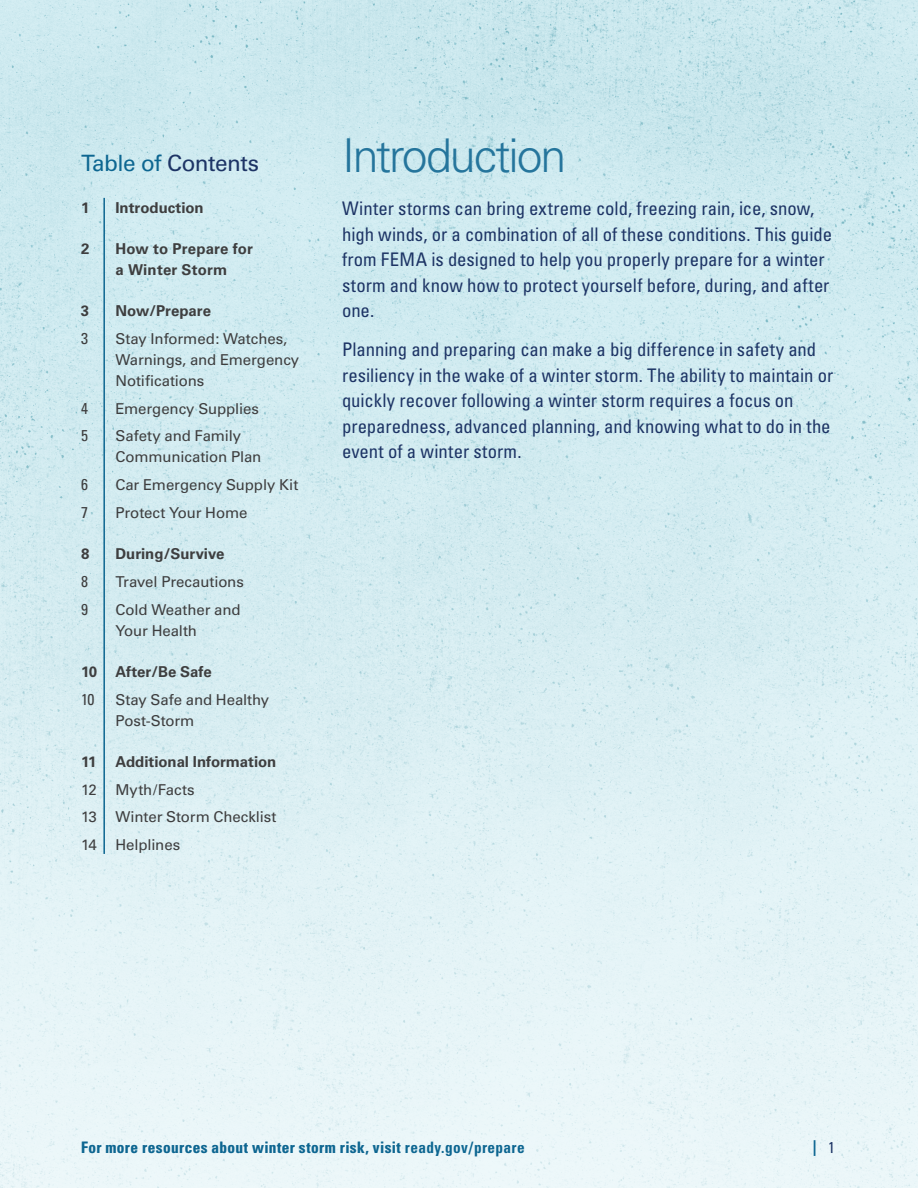
<style>
.page{position:relative;width:918px;height:1188px;background:#fff}
.page>*{position:absolute;margin:0;border:0;box-sizing:border-box;transform-origin:0 0}
.t1{font:300 46.5px "Univers";letter-spacing:-.045em;color:#25759c}
.t2{font:22.5px "Univers";letter-spacing:-.025em;color:#1d3465}
.t3{font:condensed 18.75px/25.5px "Univers";color:#1d3465}
.t4{font:700 condensed 15.75px "Univers";letter-spacing:.03em;color:#0d6691}
.t5{font:condensed 15.75px "Univers";color:#3e3e3f}
.t6{font:15px/21px "Univers";letter-spacing:-.005em;color:#3e3e3f}
.t7{font:700 15px/21px "Univers";color:#3e3e3f}
.s1{color:#0d6691}
.s2{font-weight:400;color:#1d3465}
</style>
<div class="page">
<img style="left:0;top:0;width:918px;height:1188px">
<hr style="left:103px;top:198px;width:2px;height:656px;background:#0d6691">
<h2 class="t2" style="left:81px;top:150px;width:180px"><span class="s1">Table of</span> Contents</h2>
<p class="t7" style="left:81px;top:197px;width:10px">1</p>
<p class="t7" style="left:116px;top:197px;width:90px">Introduction</p>
<p class="t7" style="left:81px;top:238px;width:10px">2</p>
<p class="t7" style="left:115px;top:238px;width:139px">How to Prepare for a Winter Storm</p>
<p class="t7" style="left:81px;top:300px;width:10px">3</p>
<p class="t7" style="left:116px;top:300px;width:97px">Now/Prepare</p>
<p class="t5" style="left:81px;top:328px;width:8px">3</p>
<p class="t6" style="left:116px;top:328px;width:185px">Stay Informed: Watches,<br>Warnings, and Emergency<br>Notifications</p>
<p class="t5" style="left:81px;top:398px;width:8px">4</p>
<p class="t6" style="left:116px;top:398px;width:145px">Emergency Supplies</p>
<p class="t5" style="left:81px;top:426px;width:8px">5</p>
<p class="t6" style="left:116px;top:426px;width:147px">Safety and Family<br>Communication Plan</p>
<p class="t5" style="left:81px;top:474px;width:8px">6</p>
<p class="t6" style="left:116px;top:474px;width:184px">Car Emergency Supply Kit</p>
<p class="t5" style="left:81px;top:502px;width:8px">7</p>
<p class="t6" style="left:116px;top:502px;width:133px">Protect Your Home</p>
<p class="t7" style="left:81px;top:543px;width:10px">8</p>
<p class="t7" style="left:116px;top:543px;width:110px">During/Survive</p>
<p class="t5" style="left:81px;top:571px;width:8px">8</p>
<p class="t6" style="left:116px;top:571px;width:130px">Travel Precautions</p>
<p class="t5" style="left:81px;top:599px;width:8px">9</p>
<p class="t6" style="left:116px;top:599px;width:127px">Cold Weather and<br>Your Health</p>
<p class="t7" style="left:81px;top:661px;width:132px">10 After/Be Safe</p>
<p class="t5" style="left:81px;top:689px;width:15px">10</p>
<p class="t6" style="left:116px;top:689px;width:155px">Stay Safe and Healthy<br>Post-Storm</p>
<p class="t7" style="left:81px;top:751px;width:17px">11</p>
<p class="t7" style="left:116px;top:751px;width:162px">Additional Information</p>
<p class="t6" style="left:81px;top:779px;width:115px">12 Myth/Facts</p>
<p class="t6" style="left:81px;top:807px;width:197px">13 Winter Storm Checklist</p>
<p class="t6" style="left:81px;top:834px;width:101px">14 Helplines</p>
<h2 class="t1" style="left:342px;top:127px;width:226px">Introduction</h2>
<p class="t3" style="left:342px;top:195px;width:492px">Winter storms can bring extreme cold, freezing rain, ice, snow, high winds, or a combination of all of these conditions. This guide from FEMA is designed to help you properly prepare for a winter storm and know how to protect yourself before, during, and after one.</p>
<p class="t3" style="left:342px;top:336px;width:493px">Planning and preparing can make a big difference in safety and resiliency in the wake of a winter storm. The ability to maintain or quickly recover following a winter storm requires a focus on preparedness, advanced planning, and knowing what to do in the event of a winter storm.</p>
<p class="t4" style="left:81px;top:1138px;width:445px">For more resources about winter storm risk, visit ready.gov/prepare</p>
<p class="t4" style="left:813px;top:1136px;width:23px">| <span class="s2">1</span></p>
</div>
